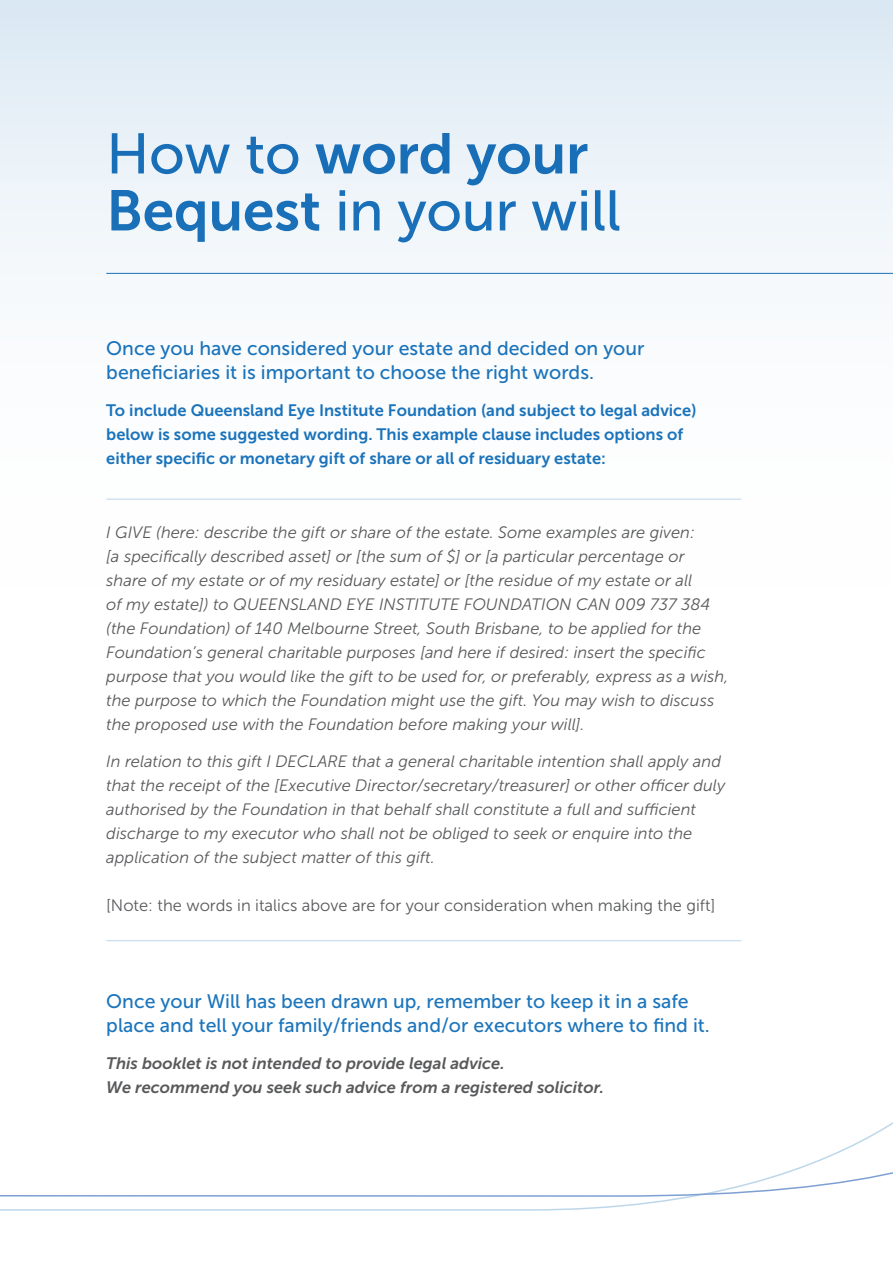
<style>
.page{position:relative;width:893px;height:1263px;background:#fff}
.page>*{position:absolute;margin:0;border:0;box-sizing:border-box;transform-origin:0 0}
.t1{font:57px "Museo Sans 500";letter-spacing:-.005em;color:#1c75bc}
.t2{font:57px "Museo Sans 700";letter-spacing:-.005em;color:#1c75bc}
.t3{font:19.5px/24px "Museo Sans 500";color:#1c75bc}
.t4{font:italic 16.5px/24px "Museo Sans 300";color:#58595b}
.t5{font:16.5px/24px "Museo Sans 700";color:#1c75bc}
.t6{font:italic 16.5px/24px "Museo Sans 700";color:#58595b}
.t7{font:16.5px "Museo Sans 300";color:#58595b}
.s1{font-family:"Museo Sans 500"}
.s2{font-family:"Museo Sans 700"}
</style>
<div class="page">
<hr style="left:106px;top:940px;width:635px;height:1px;background:#bdd7ea">
<div style="left:0;top:0;width:893px;height:631px;background:linear-gradient(to bottom,#e1ecf5,#fff)"></div>
<hr style="left:106px;top:273px;width:787px;height:1px;background:#1c75bc">
<svg style="left:0;top:1197px;width:692px;height:14px"></svg>
<svg style="left:0;top:1122px;width:893px;height:75px"></svg>
<h1 class="t2" style="left:106px;top:122px;width:483px"><span class="s1">How to</span> word your</h1>
<h1 class="t1" style="left:106px;top:180px;width:516px"><span class="s2">Bequest</span> in your will</h1>
<p class="t3" style="left:106px;top:337px;width:540px">Once you have considered your estate and decided on your beneficiaries it is important to choose the right words.</p>
<p class="t5" style="left:106px;top:398px;width:592px">To include Queensland Eye Institute Foundation (and subject to legal advice) below is some suggested wording. This example clause includes options of either specific or monetary gift of share or all of residuary estate:</p>
<p class="t4" style="left:106px;top:520px;width:624px">I GIVE (here: describe the gift or share of the estate. Some examples are given:<br>[a specifically described asset] or [the sum of $] or [a particular percentage or share of my estate or of my residuary estate] or [the residue of my estate or all<br>of my estate]) to QUEENSLAND EYE INSTITUTE FOUNDATION CAN 009 737 384 (the Foundation) of 140 Melbourne Street, South Brisbane, to be applied for the Foundation’s general charitable purposes [and here if desired: insert the specific purpose that you would like the gift to be used for, or preferably, express as a wish, the purpose to which the Foundation might use the gift. You may wish to discuss the proposed use with the Foundation before making your will].</p>
<p class="t4" style="left:106px;top:749px;width:620px">In relation to this gift I DECLARE that a general charitable intention shall apply and that the receipt of the [Executive Director/secretary/treasurer] or other officer duly authorised by the Foundation in that behalf shall constitute a full and sufficient discharge to my executor who shall not be obliged to seek or enquire into the application of the subject matter of this gift.</p>
<p class="t7" style="left:106px;top:896px;width:611px">[Note: the words in italics above are for your consideration when making the gift]</p>
<p class="t3" style="left:106px;top:989px;width:605px">Once your Will has been drawn up, remember to keep it in a safe place and tell your family/friends and/or executors where to find it.</p>
<p class="t6" style="left:106px;top:1051px;width:499px">This booklet is not intended to provide legal advice.<br>We recommend you seek such advice from a registered solicitor.</p>
</div>
